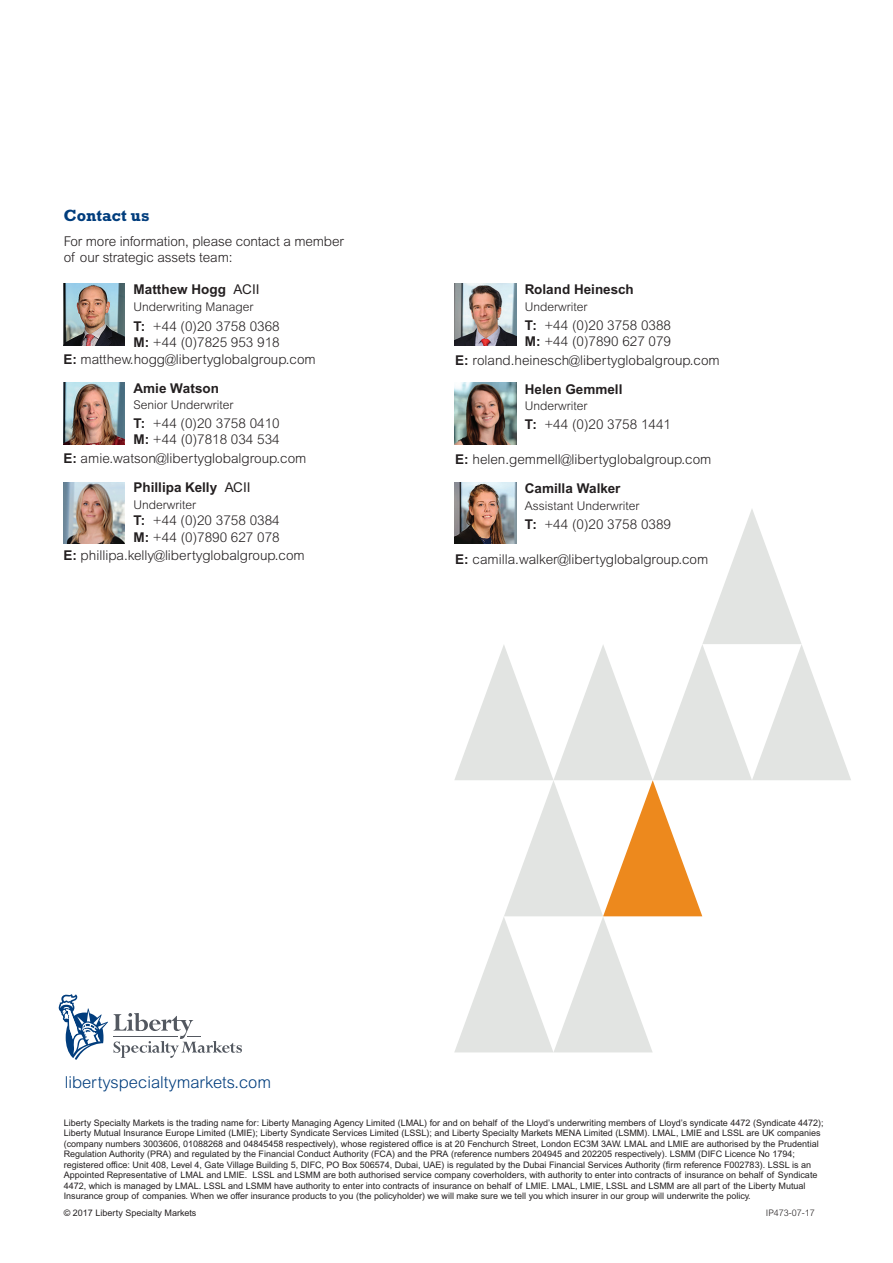
<style>
.page{position:relative;width:893px;height:1263px;background:#fff}
.page>*{position:absolute;margin:0;border:0;box-sizing:border-box;transform-origin:0 0}
.t1{font:300 16.5px "Arial MT Pro";color:#013d7d}
.t2{font:700 16.5px "Rockwell";color:#013d7d}
.t3{font:300 13.5px/16.5px "Arial MT Pro";color:#231f20}
.t4{font:700 13.5px "Arial MT Pro";color:#231f20}
.t5{font:300 12px "Arial MT Pro";color:#231f20}
.t6{font:9px/10.5px "Arial MT Pro";color:#231f20}
.t7{font:300 9px "Arial MT Pro";color:#231f20}
.s1{font-weight:400}
.s2{font-weight:700}
</style>
<div class="page">
<svg style="left:59px;top:994px;width:49px;height:66px"></svg>
<hr style="left:113px;top:1036px;width:65px;height:1px;background:#535860">
<svg style="left:114px;top:1013px;width:128px;height:45px"></svg>
<svg style="left:454px;top:508px;width:397px;height:544px"></svg>
<img style="left:63px;top:283px;width:62px;height:62px">
<img style="left:455px;top:283px;width:61px;height:62px">
<img style="left:63px;top:382px;width:62px;height:62px">
<img style="left:455px;top:382px;width:61px;height:62px">
<img style="left:455px;top:482px;width:61px;height:62px">
<img style="left:63px;top:482px;width:62px;height:62px">
<h1 class="t2" style="left:64px;top:205px;width:87px">Contact us</h1>
<h2 class="t3" style="left:64px;top:233px;width:282px">For more information, please contact a member of our strategic assets team:</h2>
<h2 class="t4" style="left:133px;top:282px;width:127px">Matthew Hogg <span class="s1">ACII</span></h2>
<h3 class="t5" style="left:133px;top:299px;width:122px">Underwriting Manager</h3>
<h2 class="t3" style="left:133px;top:318px;width:148px"><span class="s2">T:</span> +44 (0)20 3758 0368</h2>
<h2 class="t3" style="left:133px;top:334px;width:148px"><span class="s2">M:</span> +44 (0)7825 953 918</h2>
<h2 class="t3" style="left:63px;top:351px;width:254px"><span class="s2">E:</span> matthew.hogg@libertyglobalgroup.com</h2>
<h2 class="t4" style="left:133px;top:380px;width:87px">Amie Watson</h2>
<h3 class="t5" style="left:133px;top:398px;width:102px">Senior Underwriter</h3>
<h2 class="t3" style="left:133px;top:415px;width:148px"><span class="s2">T:</span> +44 (0)20 3758 0410<br><span class="s2">M:</span> +44 (0)7818 034 534</h2>
<h2 class="t3" style="left:133px;top:444px;width:175px;line-height:29.2px;text-indent:-70px"><span class="s2">E:</span> amie.watson@libertyglobalgroup.com<br><span class="s2">Phillipa Kelly</span> <span class="s1">ACII</span></h2>
<h3 class="t5" style="left:133px;top:497px;width:64px">Underwriter</h3>
<h2 class="t3" style="left:133px;top:513px;width:148px"><span class="s2">T:</span> +44 (0)20 3758 0384<br><span class="s2">M:</span> +44 (0)7890 627 078</h2>
<h2 class="t3" style="left:63px;top:548px;width:243px"><span class="s2">E:</span> phillipa.kelly@libertyglobalgroup.com</h2>
<h2 class="t4" style="left:525px;top:282px;width:110px">Roland Heinesch</h2>
<h3 class="t5" style="left:525px;top:299px;width:64px">Underwriter</h3>
<h2 class="t3" style="left:525px;top:317px;width:148px"><span class="s2">T:</span> +44 (0)20 3758 0388<br><span class="s2">M:</span> +44 (0)7890 627 079</h2>
<h2 class="t3" style="left:525px;top:346px;width:196px;line-height:29.2px;text-indent:-70px"><span class="s2">E:</span> roland.heinesch@libertyglobalgroup.com<br><span class="s2">Helen Gemmell</span></h2>
<h3 class="t5" style="left:525px;top:399px;width:64px">Underwriter</h3>
<h2 class="t3" style="left:525px;top:416px;width:148px"><span class="s2">T:</span> +44 (0)20 3758 1441</h2>
<h2 class="t3" style="left:525px;top:445px;width:188px;line-height:29.2px;text-indent:-70px"><span class="s2">E:</span> helen.gemmell@libertyglobalgroup.com<br><span class="s2">Camilla Walker</span></h2>
<h3 class="t5" style="left:525px;top:498px;width:116px">Assistant Underwriter</h3>
<h2 class="t3" style="left:525px;top:516px;width:148px"><span class="s2">T:</span> +44 (0)20 3758 0389</h2>
<h2 class="t3" style="left:455px;top:551px;width:255px"><span class="s2">E:</span> camilla.walker@libertyglobalgroup.com</h2>
<h1 class="t1" style="left:65px;top:1072px;width:208px">libertyspecialtymarkets.com</h1>
<p class="t6" style="left:64px;top:1118px;width:761px">Liberty Specialty Markets is the trading name for: Liberty Managing Agency Limited (LMAL) for and on behalf of the Lloyd’s underwriting members of Lloyd’s syndicate 4472 (Syndicate 4472); Liberty Mutual Insurance Europe Limited (LMIE); Liberty Syndicate Services Limited (LSSL); and Liberty Specialty Markets MENA Limited (LSMM). LMAL, LMIE and LSSL are UK companies (company numbers 3003606, 01088268 and 04845458 respectively), whose registered office is at 20 Fenchurch Street, London EC3M 3AW. LMAL and LMIE are authorised by the Prudential Regulation Authority (PRA) and regulated by the Financial Conduct Authority (FCA) and the PRA (reference numbers 204945 and 202205 respectively). LSMM (DIFC Licence No 1794; registered office: Unit 408, Level 4, Gate Village Building 5, DIFC, PO Box 506574, Dubai, UAE) is regulated by the Dubai Financial Services Authority (firm reference F002783). LSSL is an Appointed Representative of LMAL and LMIE. LSSL and LSMM are both authorised service company coverholders, with authority to enter into contracts of insurance on behalf of Syndicate 4472, which is managed by LMAL. LSSL and LSMM have authority to enter into contracts of insurance on behalf of LMIE. LMAL, LMIE, LSSL and LSMM are all part of the Liberty Mutual Insurance group of companies. When we offer insurance products to you (the policyholder) we will make sure we tell you which insurer in our group will underwrite the policy.</p>
<p class="t6" style="left:64px;top:1208px;width:134px">© 2017 Liberty Specialty Markets</p>
<p class="t7" style="left:766px;top:1207px;width:51px">IP473-07-17</p>
</div>
